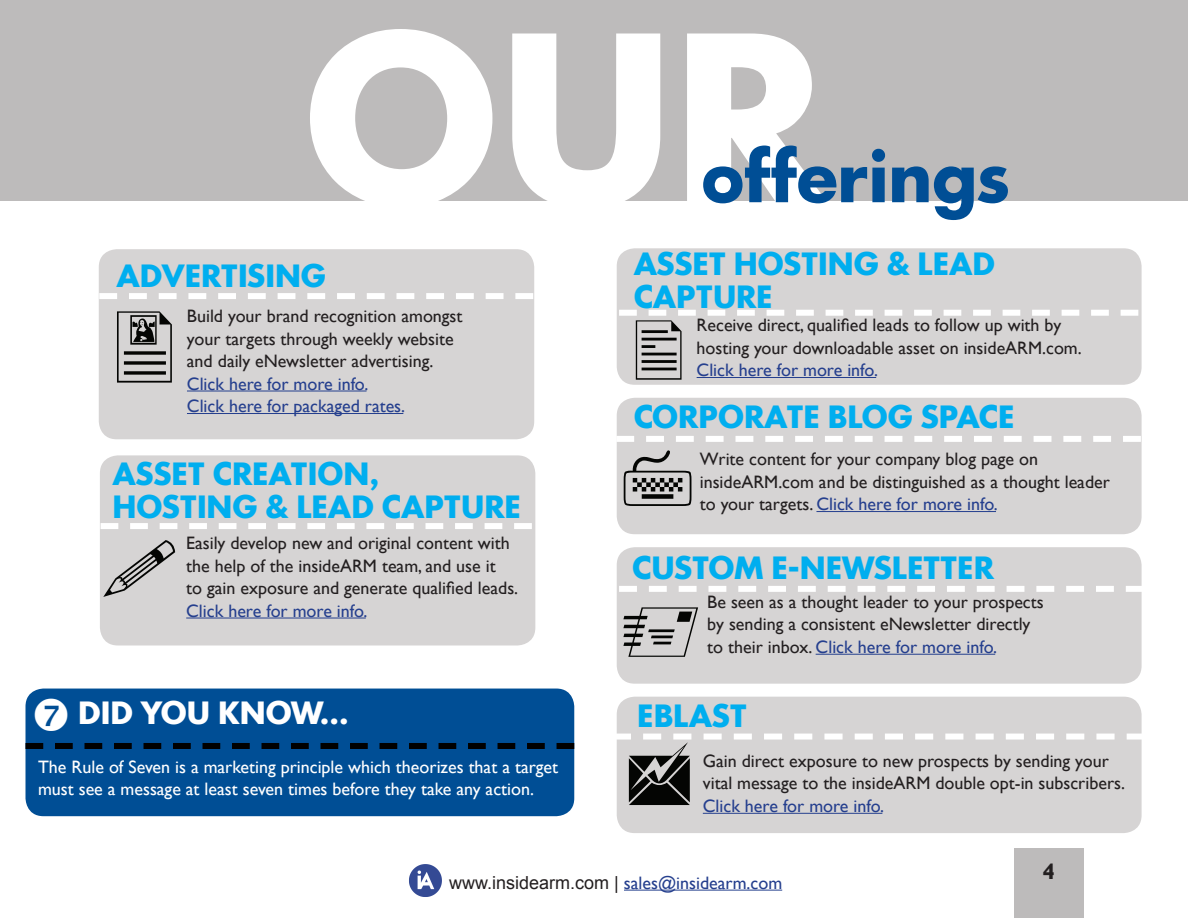
<style>
.page{position:relative;width:1188px;height:918px;background:#fff}
.page>*{position:absolute;margin:0;border:0;box-sizing:border-box;transform-origin:0 0}
.t1{font:700 225px "Luz Sans";color:#fff}
.t2{font:700 67.5px "Luz Sans";color:#004e95}
.Paragraph_Style_2{font:700 30px/33px "Luz Sans";color:#00aeef}
.Paragraph_Style_2-2{font:700 30px "Luz Sans";color:#fff}
.Paragraph_Style_1{font:700 30px "Luz Sans";color:#00aeef}
.t3{font:700 22.5px "Gill Sans";color:#231f20}
.Paragraph_Style_2-3{font:18px/22.5px "Gill Sans";color:#231f20}
.t4{font:18px/22.5px "Gill Sans";color:#fff}
.t5{font:18px "Gill Sans";color:#253f8e}
.s1{color:#253f8e}
.s2{font-family:"Arial";color:#231f20}
</style>
<div class="page">
<img style="left:409px;top:864px;width:33px;height:33px">
<hr style="left:624px;top:890px;width:158px;height:1px;background:#253f8e">
<div style="left:1014px;top:848px;width:70px;height:70px;background:#bdbbbb"></div>
<div style="left:100px;top:455px;width:435px;height:190px;background:#d6d4d4;border-radius:18px"></div>
<div style="left:0;top:0;width:1188px;height:200px;background:#bdbbbb"></div>
<div style="left:617px;top:547px;width:525px;height:137px;background:#d6d4d4;border-radius:18px"></div>
<div style="left:617px;top:697px;width:525px;height:136px;background:#d6d4d4;border-radius:18px"></div>
<div style="left:617px;top:398px;width:525px;height:136px;background:#d6d4d4;border-radius:18px"></div>
<svg style="left:617px;top:436px;width:524px;height:6px"></svg>
<div style="left:617px;top:248px;width:525px;height:137px;background:#d6d4d4;border-radius:18px"></div>
<div style="left:99px;top:249px;width:435px;height:190px;background:#d6d4d4;border-radius:18px"></div>
<svg style="left:99px;top:293px;width:434px;height:6px"></svg>
<hr style="left:187px;top:391px;width:180px;height:1px;background:#253f8e">
<hr style="left:187px;top:413px;width:216px;height:1px;background:#253f8e">
<div style="left:26px;top:689px;width:548px;height:127px;background:#004e95;border-radius:18px"></div>
<svg style="left:26px;top:743px;width:548px;height:6px"></svg>
<svg style="left:101px;top:523px;width:431px;height:6px"></svg>
<hr style="left:186px;top:618px;width:180px;height:1px;background:#253f8e">
<hr style="left:816px;top:511px;width:180px;height:1px;background:#253f8e">
<svg style="left:619px;top:586px;width:523px;height:6px"></svg>
<hr style="left:816px;top:654px;width:179px;height:1px;background:#253f8e">
<hr style="left:703px;top:813px;width:179px;height:1px;background:#253f8e">
<svg style="left:619px;top:310px;width:519px;height:70px"></svg>
<svg style="left:616px;top:734px;width:526px;height:71px"></svg>
<p class="t1" style="left:304px;top:-25px;width:521px">OUR</p>
<p class="t2" style="left:702px;top:134px;width:309px">offerings</p>
<p class="Paragraph_Style_2" style="left:116px;top:259px;width:211px">ADVERTISING</p>
<p class="Paragraph_Style_2-3" style="left:187px;top:305px;width:277px">Build your brand recognition amongst your targets through weekly website and daily eNewsletter advertising.<br><span class="s1">Click here for more info.<br>Click here for packaged rates.</span></p>
<p class="Paragraph_Style_2" style="left:634px;top:247px;width:363px">ASSET HOSTING &amp; LEAD<br>CAPTURE</p>
<p class="Paragraph_Style_2-3" style="left:697px;top:314px;width:387px">Receive direct, qualified leads to follow up with by hosting your downloadable asset on insideARM.com.<br><span class="s1">Click here for more info.</span></p>
<p class="Paragraph_Style_2" style="left:634px;top:401px;width:382px">CORPORATE BLOG SPACE</p>
<p class="Paragraph_Style_2" style="left:113px;top:458px;width:410px">ASSET CREATION,<br>HOSTING &amp; LEAD CAPTURE</p>
<p class="Paragraph_Style_2-3" style="left:700px;top:448px;width:412px">Write content for your company blog page on insideARM.com and be distinguished as a thought leader to your targets. <span class="s1">Click here for more info.</span></p>
<p class="Paragraph_Style_2-3" style="left:186px;top:532px;width:334px">Easily develop new and original content with the help of the insideARM team, and use it<br>to gain exposure and generate qualified leads.<br><span class="s1">Click here for more info.</span></p>
<p class="Paragraph_Style_2-2" style="left:78px;top:693px;width:272px">DID YOU KNOW...</p>
<p class="t4" style="left:38px;top:756px;width:522px">The Rule of Seven is a marketing principle which theorizes that a target must see a message at least seven times before they take any action.</p>
<p class="Paragraph_Style_2" style="left:632px;top:551px;width:363px">CUSTOM E-NEWSLETTER</p>
<p class="Paragraph_Style_2-3" style="left:707px;top:591px;width:338px">Be seen as a thought leader to your prospects by sending a consistent eNewsletter directly to their inbox. <span class="s1">Click here for more info.</span></p>
<p class="Paragraph_Style_1" style="left:637px;top:696px;width:111px">EBLAST</p>
<p class="Paragraph_Style_2-3" style="left:703px;top:750px;width:424px">Gain direct exposure to new prospects by sending your vital message to the insideARM double opt-in subscribers.<br><span class="s1">Click here for more info.</span></p>
<p class="t5" style="left:449px;top:872px;width:334px"><span class="s2">www.insidearm.com |</span> sales@insidearm.com</p>
<p class="t3" style="left:1042px;top:858px;width:14px">4</p>
</div>
